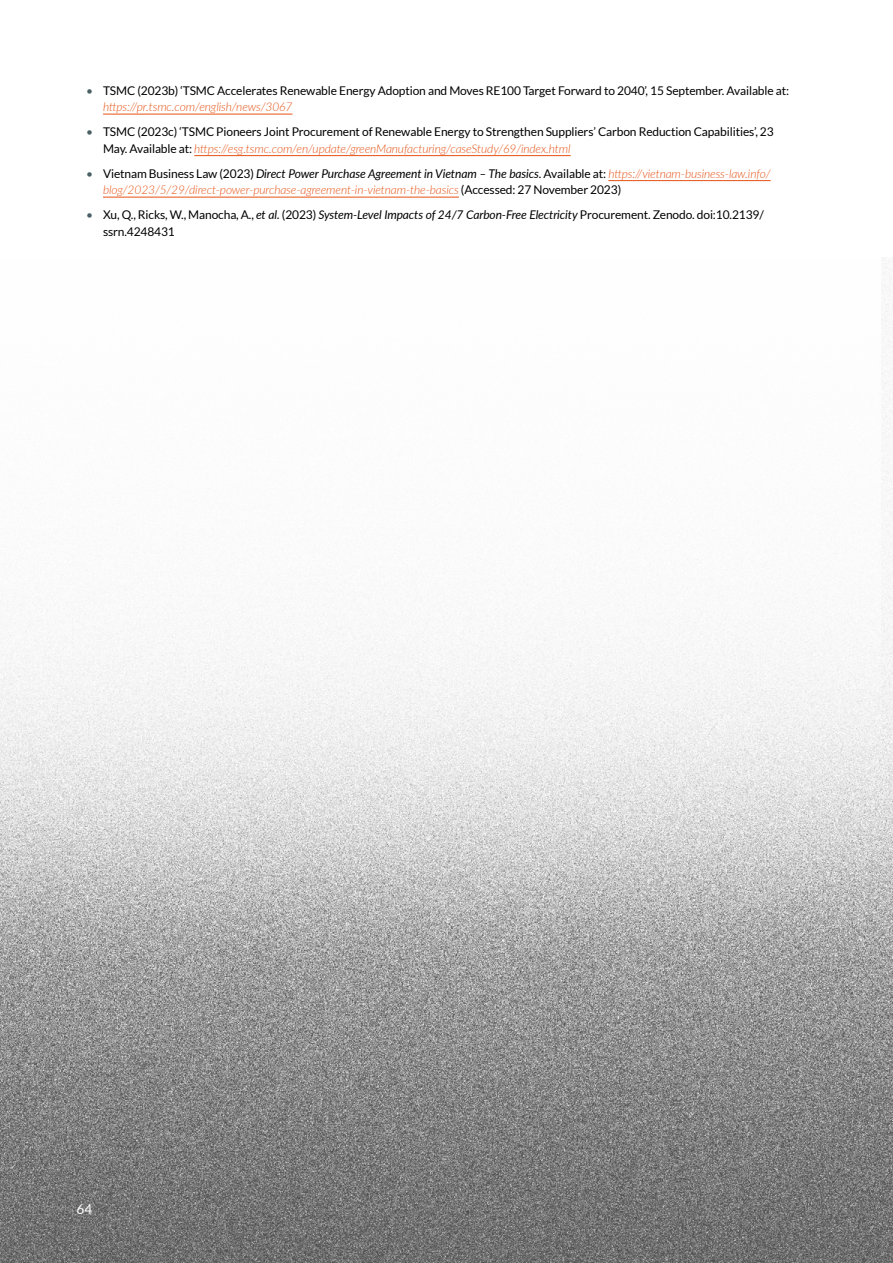
<style>
.page{position:relative;width:893px;height:1263px;background:#fff}
.page>*{position:absolute;margin:0;border:0;box-sizing:border-box;transform-origin:0 0}
.t1{font:13.5px "Lato";color:#fff}
.t2{font:12px/16.5px "Lato";letter-spacing:-.01em;color:#000}
.t3{font:italic 300 12px/16.5px "Lato";letter-spacing:-.01em;color:#e75113}
.s1{color:#4a6066}
.s2{font-weight:300;font-style:italic;color:#e75113}
.s3{font-weight:400;font-style:normal;color:#4a6066}
.s4{font-weight:400;font-style:normal;color:#000}
.s5{font-weight:400;color:#000}
.s6{font-style:italic}
</style>
<div class="page">
<img style="left:0;top:257px;width:893px;height:1006px">
<div style="left:0;top:257px;width:881px;height:535px;background:#fff"></div>
<hr style="left:103px;top:114px;width:189px;height:1px;background:#e75113">
<hr style="left:194px;top:155px;width:377px;height:1px;background:#e75113">
<hr style="left:608px;top:180px;width:163px;height:1px;background:#e75113">
<hr style="left:103px;top:197px;width:356px;height:1px;background:#e75113">
<p class="t2" style="left:103px;top:82px;width:688px;text-indent:-17px"><span class="s1">•</span> TSMC (2023b) ‘TSMC Accelerates Renewable Energy Adoption and Moves RE100 Target Forward to 2040’, 15 September. Available at: <span class="s2">https://pr.tsmc.com/english/news/3067</span></p>
<p class="t2" style="left:103px;top:124px;width:672px;text-indent:-17px"><span class="s1">•</span> TSMC (2023c) ‘TSMC Pioneers Joint Procurement of Renewable Energy to Strengthen Suppliers’ Carbon Reduction Capabilities’, 23<br>May. Available at: <span class="s2">https://esg.tsmc.com/en/update/greenManufacturing/caseStudy/69/index.html</span></p>
<p class="t3" style="left:103px;top:165px;width:669px;text-indent:-17px"><span class="s3">•</span> <span class="s4">Vietnam Business Law (2023)</span> <span class="s5">Direct Power Purchase Agreement in Vietnam – The basics</span><span class="s4">. Available at:</span> https://vietnam-business-law.info/ blog/2023/5/29/direct-power-purchase-agreement-in-vietnam-the-basics <span class="s4">(Accessed: 27 November 2023)</span></p>
<p class="t2" style="left:103px;top:207px;width:662px;text-indent:-17px"><span class="s1">•</span> Xu, Q., Ricks, W., Manocha, A., <span class="s6">et al.</span> (2023) <span class="s6">System-Level Impacts of 24/7 Carbon-Free Electricity</span> Procurement. Zenodo. doi:10.2139/ ssrn.4248431</p>
<p class="t1" style="left:77px;top:1201px;width:17px">64</p>
</div>
